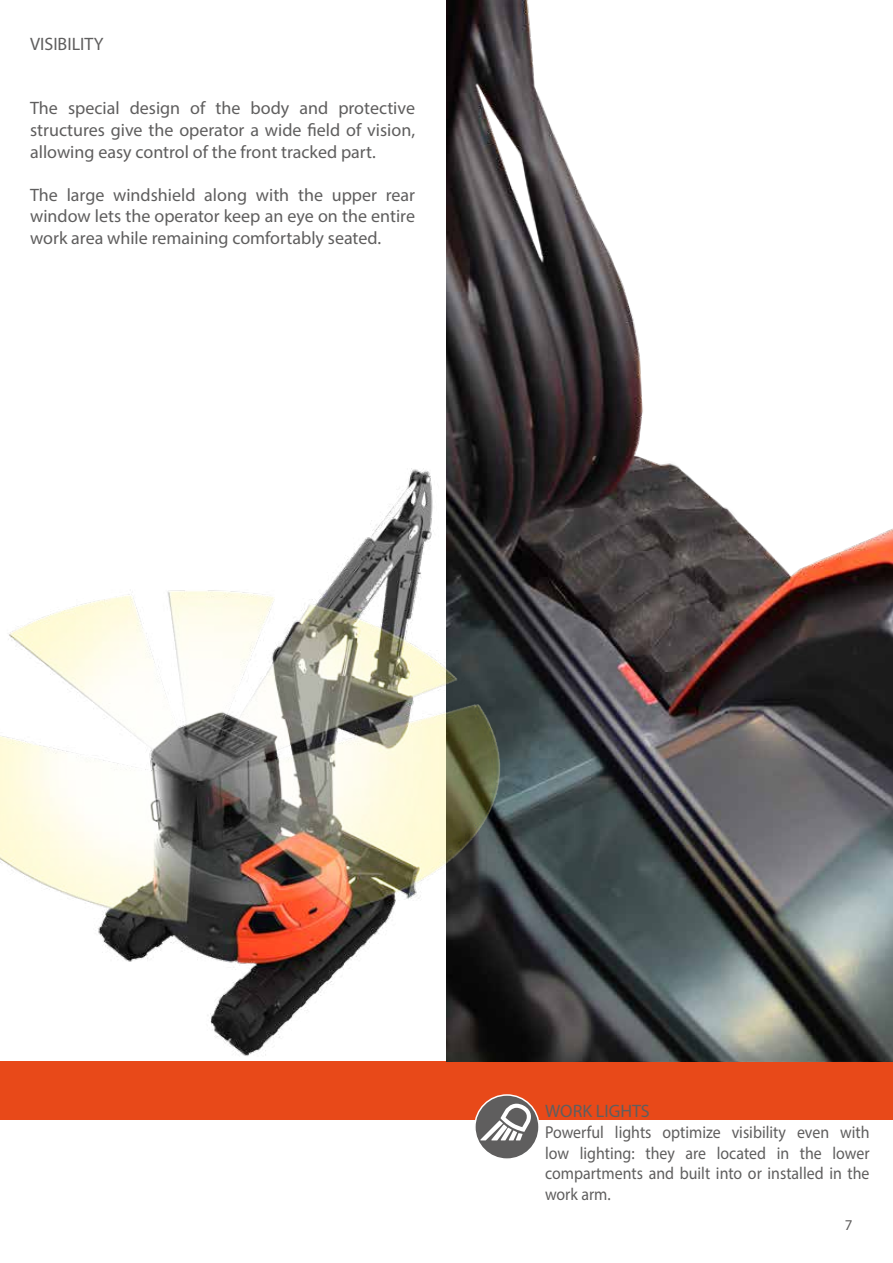
<style>
.page{position:relative;width:893px;height:1263px;background:#fff}
.page>*{position:absolute;margin:0;border:0;box-sizing:border-box;transform-origin:0 0}
.t1{font:18px/21.6px "Myriad Pro";color:#5f5e5e;text-align:justify}
.testi_ristretti{font:17.25px/20.7px "Myriad Pro";color:#5f5e5e;text-align:justify;scale:.92 1}
.t2{font:15px "Myriad Pro";color:#5f5e5e}
</style>
<div class="page">
<div style="left:0;top:1095px;width:893px;height:24px;background:#e84919"></div>
<div style="left:0;top:1086px;width:893px;height:24px;background:#e84919"></div>
<div style="left:0;top:1062px;width:893px;height:24px;background:#e84919"></div>
<img style="left:446px;top:0;width:447px;height:1061px">
<img style="left:0;top:452px;width:634px;height:608px">
<div style="left:475px;top:1095px;width:64px;height:64px;background:#5f5e5e;border-radius:50%"></div>
<div style="left:474px;top:1094px;width:66px;height:66px;border:2px solid #fff;border-radius:50%"></div>
<svg style="left:480px;top:1104px;width:53px;height:36px"></svg>
<p class="t1" style="left:30px;top:33px;width:75px">VISIBILITY</p>
<p class="t1" style="left:30px;top:97px;width:386px">The special design of the body and protective structures give the operator a wide field of vision, allowing easy control of the front tracked part.</p>
<p class="t1" style="left:30px;top:184px;width:386px">The large windshield along with the upper rear window lets the operator keep an eye on the entire work area while remaining comfortably seated.</p>
<p class="t1" style="left:545px;top:1100px;width:106px">WORK LIGHTS</p>
<p class="testi_ristretti" style="left:545px;top:1121px;width:354px">Powerful lights optimize visibility even with low lighting: they are located in the lower compartments and built into or installed in the work arm.</p>
<p class="t2" style="left:845px;top:1216px;width:9px">7</p>
</div>
